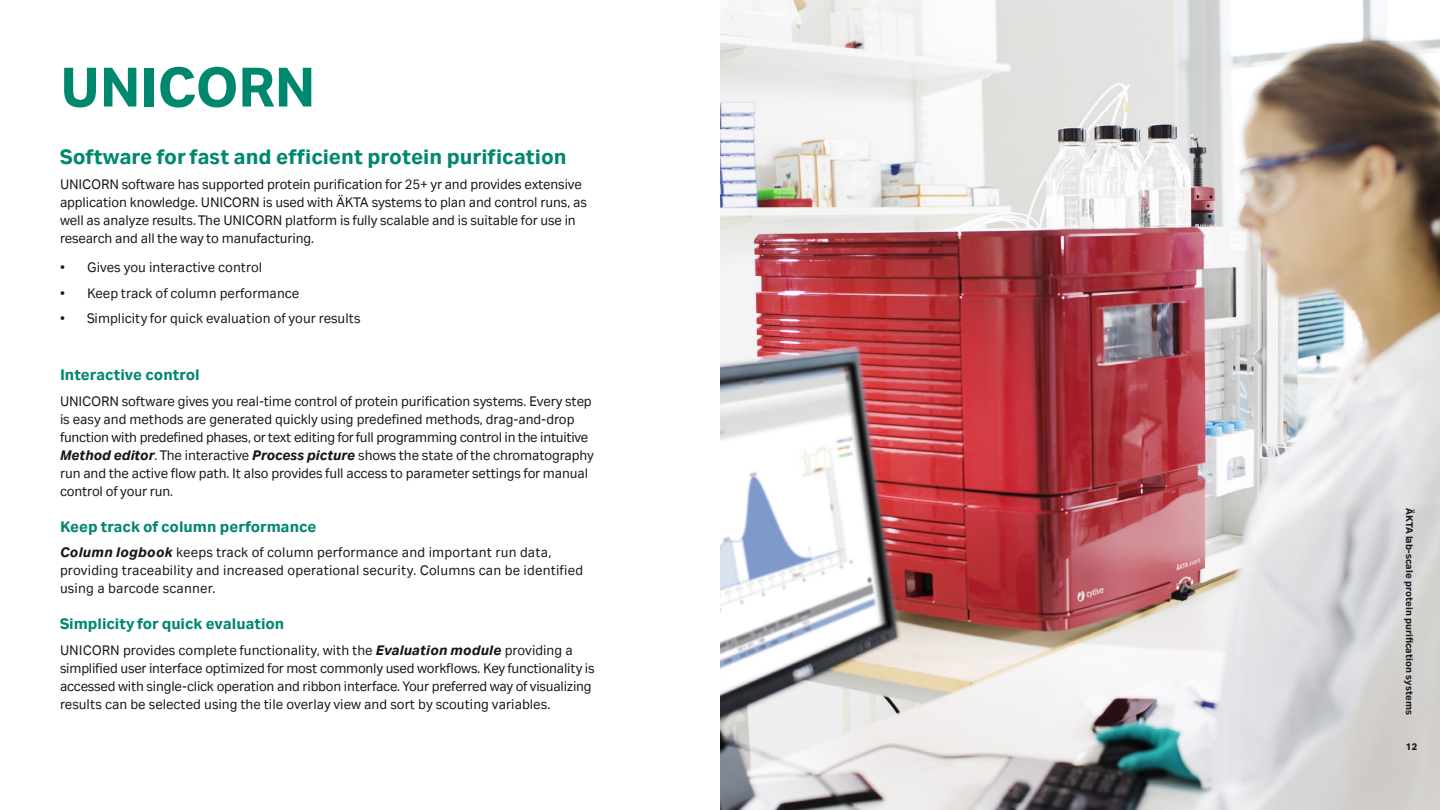
<style>
.page{position:relative;width:1440px;height:810px;background:#fff}
.page>*{position:absolute;margin:0;border:0;box-sizing:border-box;transform-origin:0 0}
.t1{font:700 60px "Cytiva Aktiv";letter-spacing:-.01em;color:#00886f}
.t2{font:700 22.5px "Cytiva Aktiv";color:#00886f}
.t3{font:700 16.5px "Cytiva Aktiv";color:#00886f}
.t4{font:15px/18px "Cytiva Aktiv";letter-spacing:-.01em;color:#18181b}
.t5{font:15px/18px "Cytiva Aktiv";letter-spacing:.01em;color:#18181b}
.t6{font:700 10.5px "Cytiva Aktiv";color:#18181b}
.s1{font-weight:700;font-style:italic}
</style>
<div class="page">
<img style="left:720px;top:0;width:720px;height:810px">
<h1 class="t1" style="left:60px;top:53px;width:257px">UNICORN</h1>
<h2 class="t2" style="left:60px;top:144px;width:508px">Software for fast and efficient protein purification</h2>
<p class="t4" style="left:60px;top:175px;width:528px">UNICORN software has supported protein purification for 25+ yr and provides extensive application knowledge. UNICORN is used with ÄKTA systems to plan and control runs, as well as analyze results. The UNICORN platform is fully scalable and is suitable for use in research and all the way to manufacturing.</p>
<p class="t4" style="left:60px;top:259px;width:204px">• Gives you interactive control</p>
<p class="t4" style="left:60px;top:284px;width:241px">• Keep track of column performance</p>
<p class="t4" style="left:60px;top:310px;width:302px">• Simplicity for quick evaluation of your results</p>
<p class="t3" style="left:60px;top:366px;width:141px">Interactive control</p>
<p class="t4" style="left:60px;top:392px;width:535px">UNICORN software gives you real-time control of protein purification systems. Every step is easy and methods are generated quickly using predefined methods, drag-and-drop function with predefined phases, or text editing for full programming control in the intuitive <span class="s1">Method editor</span>. The interactive <span class="s1">Process picture</span> shows the state of the chromatography run and the active flow path. It also provides full access to parameter settings for manual control of your run.</p>
<p class="t3" style="left:60px;top:517px;width:258px">Keep track of column performance</p>
<p class="t5" style="left:60px;top:544px;width:525px"><span class="s1">Column logbook</span> keeps track of column performance and important run data, providing traceability and increased operational security. Columns can be identified using a barcode scanner.</p>
<p class="t3" style="left:60px;top:615px;width:226px">Simplicity for quick evaluation</p>
<p class="t4" style="left:60px;top:641px;width:536px">UNICORN provides complete functionality, with the <span class="s1">Evaluation module</span> providing a simplified user interface optimized for most commonly used workflows. Key functionality is accessed with single-click operation and ribbon interface. Your preferred way of visualizing results can be selected using the tile overlay view and sort by scouting variables.</p>
<p class="t6" style="left:1416px;top:508px;width:208px;rotate:90deg">ÄKTA lab-scale protein purification systems</p>
<p class="t6" style="left:1406px;top:741px;width:14px">12</p>
</div>
